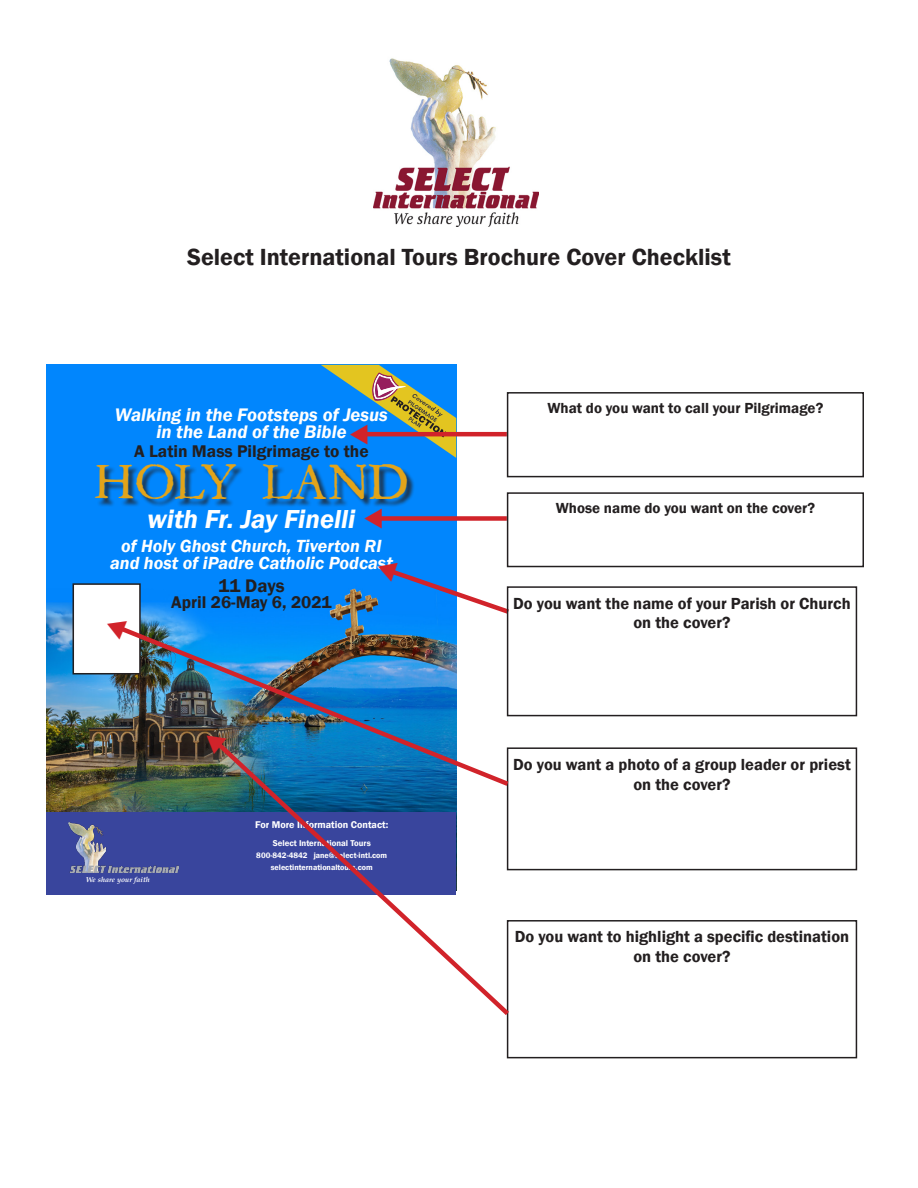
<style>
.page{position:relative;width:918px;height:1188px;background:#fff}
.page>*{position:absolute;margin:0;border:0;box-sizing:border-box;transform-origin:0 0}
.t1{font:49.5px "Aquifer";color:#e2a41a}
.t2{font:italic 600 26.7px "Franklin Gothic";color:#fff}
.t3{font:600 24px "Franklin Gothic";color:#231f20}
.t4{font:italic 600 18.75px/16px "Franklin Gothic";color:#fff;text-align:center}
.t5{font:600 18.75px "Franklin Gothic";color:#231f20}
.t6{font:italic 600 18px/17.4px "Franklin Gothic";color:#fff;text-align:center}
.t7{font:600 17.4px "Franklin Gothic";color:#231f20}
.t8{font:600 16.5px/19.8px "Franklin Gothic";color:#231f20;text-align:center}
.t9{font:600 15px "Franklin Gothic";color:#231f20}
.t10{font:600 10.05px "Franklin Gothic";color:#fff}
.t11{font:600 8.7px "Franklin Gothic";color:#fff}
.t12{font:600 8.1px/12px "Franklin Gothic";color:#fff;text-align:center}
.t13{font:italic 700 7.35px "Palatino";color:#fff}
</style>
<div class="page">
<img style="left:373px;top:58px;width:166px;height:168px">
<img style="left:47px;top:365px;width:409px;height:447px">
<div style="left:47px;top:812px;width:409px;height:83px;background:#39459d"></div>
<img style="left:69px;top:822px;width:110px;height:50px">
<div style="left:97px;top:466px;width:318px;height:42px;background:#231f20;opacity:.75"></div>
<hr style="left:362px;top:432px;width:145px;height:4px;background:#d1232a">
<div style="left:376px;top:516px;width:131px;height:5px;background:#d1232a"></div>
<div style="left:507px;top:392px;width:357px;height:85px;border:2px solid #231f20"></div>
<div style="left:507px;top:492px;width:357px;height:75px;border:2px solid #231f20"></div>
<div style="left:73px;top:584px;width:67px;height:90px;background:#fff"></div>
<div style="left:73px;top:583px;width:68px;height:92px;border:2px solid #231f20"></div>
<div style="left:507px;top:586px;width:350px;height:130px;border:2px solid #231f20"></div>
<div style="left:507px;top:747px;width:350px;height:123px;border:2px solid #231f20"></div>
<div style="left:507px;top:920px;width:350px;height:138px;border:2px solid #231f20"></div>
<img style="left:113px;top:622px;width:400px;height:168px">
<svg style="left:209px;top:735px;width:305px;height:285px"></svg>
<svg style="left:321px;top:365px;width:135px;height:93px;background:#498fb4"></svg>
<svg style="left:365px;top:508px;width:17px;height:21px"></svg>
<svg style="left:375px;top:557px;width:139px;height:60px"></svg>
<svg style="left:113px;top:622px;width:14px;height:17px"></svg>
<svg style="left:201px;top:727px;width:26px;height:27px"></svg>
<p class="t3" style="left:187px;top:242px;width:545px">Select International Tours Brochure Cover Checklist</p>
<p class="t4" style="left:115px;top:407px;width:275px">Walking in the Footsteps of Jesus in the Land of the Bible</p>
<p class="t1" style="left:94px;top:455px;width:316px">HOLY LAND</p>
<p class="t6" style="left:110px;top:537px;width:284px">of Holy Ghost Church, Tiverton RI and host of iPadre Catholic Podcast</p>
<p class="t7" style="left:134px;top:441px;width:236px">A Latin Mass Pilgrimage to the</p>
<p class="t2" style="left:148px;top:501px;width:209px">with Fr. Jay Finelli</p>
<p class="t5" style="left:218px;top:574px;width:68px">11 Days</p>
<p class="t7" style="left:171px;top:592px;width:162px">April 26-May 6, 2021</p>
<p class="t13" style="left:86px;top:874px;width:66px">We share your faith</p>
<p class="t10" style="left:255px;top:818px;width:135px">For More Information Contact:</p>
<p class="t11" style="left:273px;top:838px;width:100px">Select International Tours</p>
<p class="t12" style="left:256px;top:849px;width:132px">800-842-4842 jane@select-intl.com selectinternationaltours.com</p>
<p class="t9" style="left:548px;top:398px;width:277px">What do you want to call your Pilgrimage?</p>
<p class="t9" style="left:556px;top:499px;width:261px">Whose name do you want on the cover?</p>
<p class="t8" style="left:513px;top:593px;width:339px">Do you want the name of your Parish or Church on the cover?</p>
<p class="t8" style="left:513px;top:755px;width:339px">Do you want a photo of a group leader or priest on the cover?</p>
<p class="t8" style="left:515px;top:927px;width:336px">Do you want to highlight a specific destination on the cover?</p>
</div>
